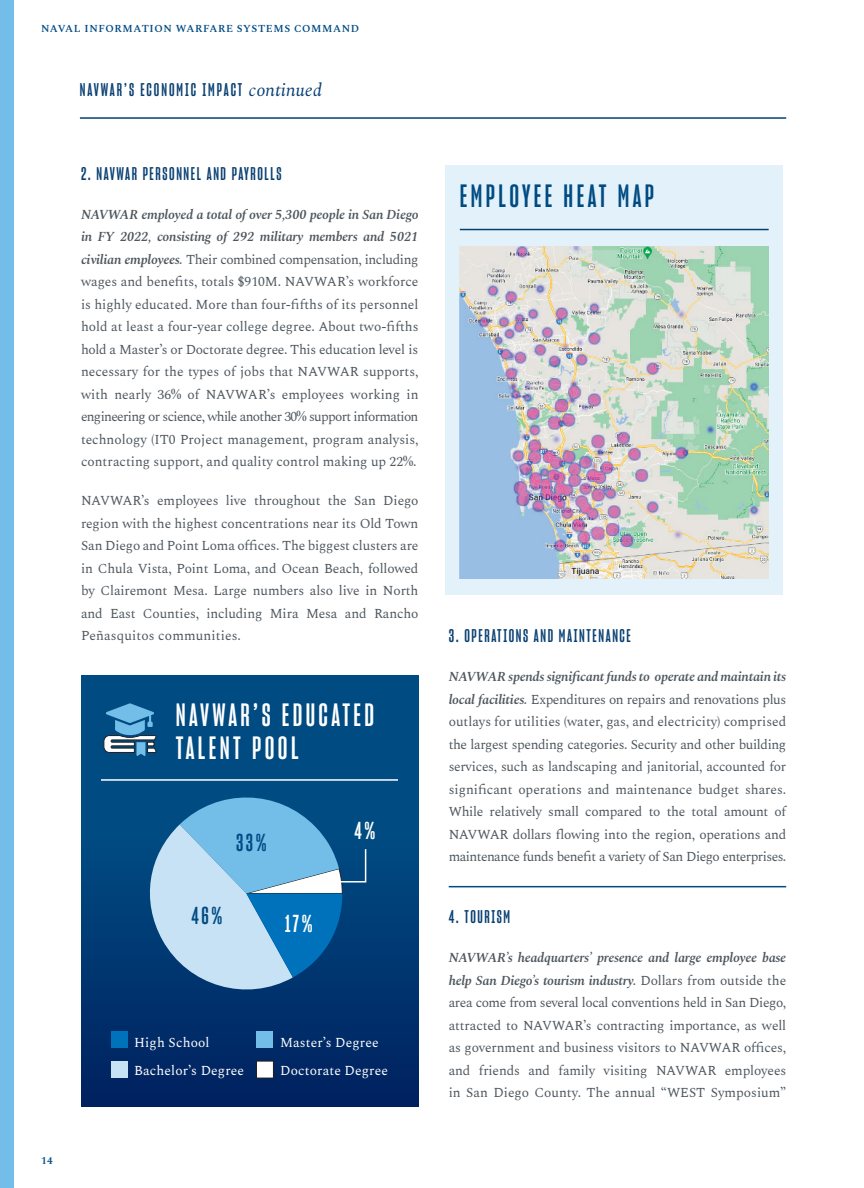
<style>
.page{position:relative;width:864px;height:1188px;background:#fff}
.page>*{position:absolute;margin:0;border:0;box-sizing:border-box;transform-origin:0 0}
.t1{font:31.5px/33px "Sharp Grotesk Sm Bold 11";letter-spacing:.11em;color:#fff}
.t2{font:31.5px "Sharp Grotesk Sm Bold 11";letter-spacing:.11em;color:#004b82}
.t3{font:24px "Sharp Grotesk Sm Bold 11";color:#004b82}
.t4{font:24px "Sharp Grotesk Sm Bold 11";color:#fff}
.t5{font:18px "Sharp Grotesk Sm Bold 11";letter-spacing:.09em;color:#083f72}
.t6{font:18px "Sharp Grotesk Sm Bold 11";letter-spacing:.11em;color:#083f72}
.t7{font:13.5px/22.5px "Spectral";color:#4e575e;text-align:justify}
.t8{font:13.5px/27.8px "Spectral";letter-spacing:.01em;color:#fff}
.t9{font:600 10.5px "Spectral";letter-spacing:.06em;color:#004b82}
.s1{font-family:"Spectral";font-style:italic}
.s2{font-weight:600;font-style:italic}
</style>
<div class="page">
<div style="left:0;top:0;width:14px;height:1188px;background:#73bde9"></div>
<div style="left:445px;top:165px;width:338px;height:430px;background:#e3f2fa"></div>
<hr style="left:460px;top:229px;width:309px;height:1px;background:#083f72">
<img style="left:460px;top:247px;width:309px;height:331px">
<div style="left:81px;top:675px;width:337px;height:432px;background:#004b82"></div>
<div style="left:81px;top:842px;width:337px;height:265px;background:linear-gradient(to bottom,#004a81,#00215e)"></div>
<div style="left:111px;top:1032px;width:17px;height:16px;background:#0072bc"></div>
<div style="left:256px;top:1032px;width:17px;height:16px;background:#73bde9"></div>
<div style="left:111px;top:1061px;width:17px;height:17px;background:#c7e2f5"></div>
<div style="left:256px;top:1061px;width:17px;height:17px;background:#fff"></div>
<svg style="left:141px;top:797px;width:226px;height:206px"></svg>
<hr style="left:101px;top:779px;width:297px;height:2px;background:#fff">
<svg style="left:104px;top:703px;width:52px;height:53px"></svg>
<hr style="left:80px;top:117px;width:706px;height:2px;background:#083f72">
<hr style="left:449px;top:886px;width:337px;height:1px;background:#004b82">
<p class="t9" style="left:41px;top:21px;width:320px">NAVAL INFORMATION WARFARE SYSTEMS COMMAND</p>
<h3 class="t6" style="left:80px;top:79px;width:244px">NAVWAR’S ECONOMIC IMPACT <span class="s1">continued</span></h3>
<h3 class="t5" style="left:81px;top:162px;width:202px">2. NAVWAR PERSONNEL AND PAYROLLS</h3>
<p class="t7" style="left:81px;top:203px;width:339px"><span class="s2">NAVWAR employed a total of over 5,300 people in San Diego in FY 2022, consisting of 292 military members and 5021 civilian employees.</span> Their combined compensation, including wages and benefits, totals $910M. NAVWAR’s workforce is highly educated. More than four-fifths of its personnel hold at least a four-year college degree. About two-fifths hold a Master’s or Doctorate degree. This education level is necessary for the types of jobs that NAVWAR supports, with nearly 36% of NAVWAR’s employees working in engineering or science, while another 30% support information technology (IT0 Project management, program analysis, contracting support, and quality control making up 22%.</p>
<p class="t7" style="left:81px;top:490px;width:339px">NAVWAR’s employees live throughout the San Diego region with the highest concentrations near its Old Town San Diego and Point Loma offices. The biggest clusters are in Chula Vista, Point Loma, and Ocean Beach, followed by Clairemont Mesa. Large numbers also live in North and East Counties, including Mira Mesa and Rancho Peñasquitos communities.</p>
<h1 class="t1" style="left:176px;top:698px;width:200px">NAVWAR’S EDUCATED<br>TALENT POOL</h1>
<h2 class="t3" style="left:236px;top:828px;width:32px">33%</h2>
<h2 class="t3" style="left:192px;top:901px;width:32px">46%</h2>
<h2 class="t4" style="left:285px;top:909px;width:29px">17%</h2>
<h2 class="t4" style="left:354px;top:816px;width:22px">4%</h2>
<p class="t9" style="left:41px;top:1152px;width:13px">14</p>
<p class="t8" style="left:134px;top:1029px;width:111px">High School<br>Bachelor’s Degree</p>
<p class="t8" style="left:280px;top:1029px;width:109px">Master’s Degree<br>Doctorate Degree</p>
<h1 class="t2" style="left:460px;top:177px;width:196px">EMPLOYEE HEAT MAP</h1>
<h3 class="t5" style="left:449px;top:624px;width:184px">3. OPERATIONS AND MAINTENANCE</h3>
<p class="t7" style="left:449px;top:666px;width:339px"><span class="s2">NAVWAR spends significant funds to operate and maintain its local facilities.</span> Expenditures on repairs and renovations plus outlays for utilities (water, gas, and electricity) comprised the largest spending categories. Security and other building services, such as landscaping and janitorial, accounted for significant operations and maintenance budget shares.<br>While relatively small compared to the total amount of NAVWAR dollars flowing into the region, operations and maintenance funds benefit a variety of San Diego enterprises.</p>
<h3 class="t5" style="left:449px;top:905px;width:63px">4. TOURISM</h3>
<p class="t7" style="left:449px;top:947px;width:339px"><span class="s2">NAVWAR’s headquarters’ presence and large employee base help San Diego’s tourism industry.</span> Dollars from outside the area come from several local conventions held in San Diego, attracted to NAVWAR’s contracting importance, as well as government and business visitors to NAVWAR offices, and friends and family visiting NAVWAR employees in San Diego County. The annual “WEST Symposium”</p>
</div>
